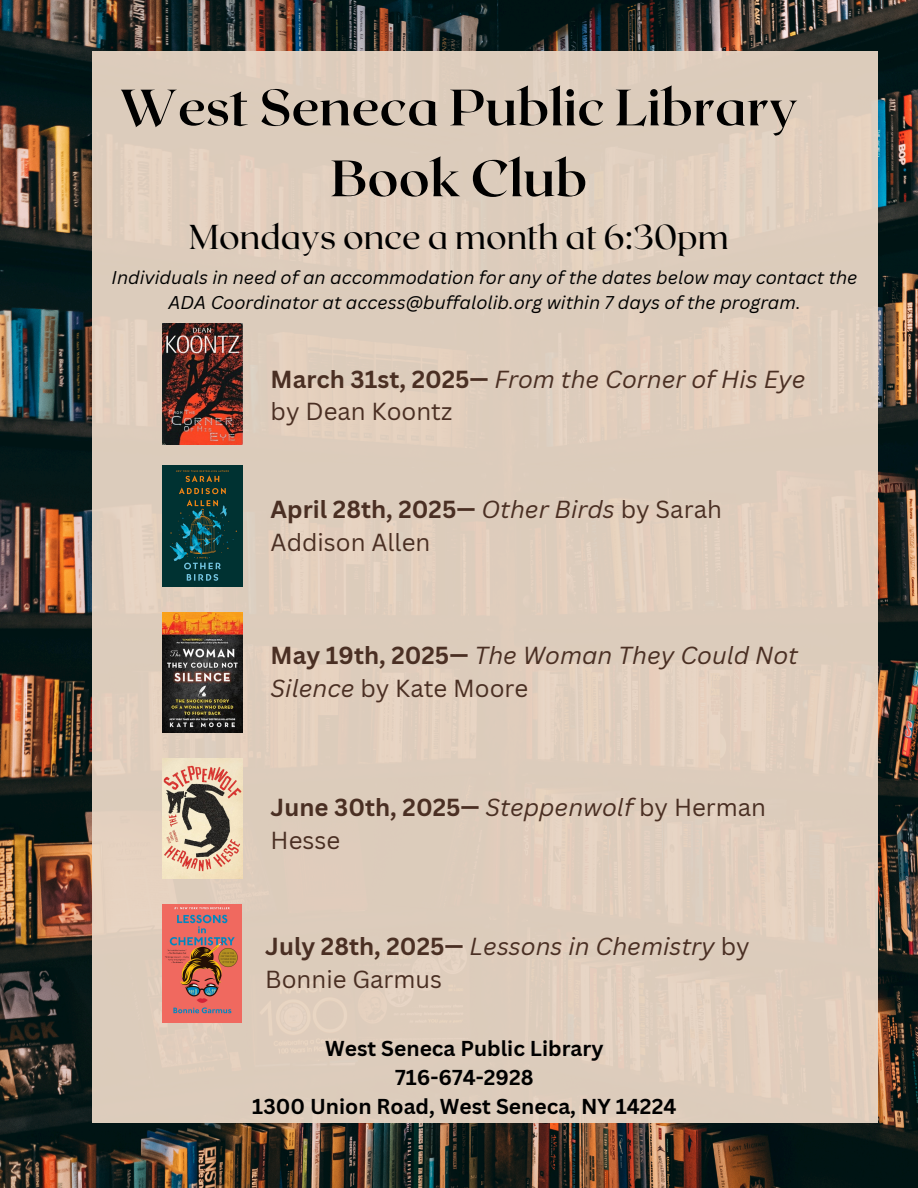
<style>
.page{position:relative;width:918px;height:1188px;background:#fff}
.page>*{position:absolute;margin:0;border:0;box-sizing:border-box;transform-origin:0 0}
.t1{font:700 51px/70.8px "Roxborough CF";color:#000;text-align:center}
.t2{font:34.5px "Roxborough CF";color:#000}
.t3{font:italic 24px/32.7px "Canva Sans";color:#4a2f23}
.t4{font:24px/32.7px "Canva Sans";color:#4a2f23}
.t5{font:700 24px/32.7px "Canva Sans";color:#4a2f23}
.t6{font:700 21px/29.2px "Canva Sans";color:#000;text-align:center}
.t7{font:italic 18px/24.8px "Canva Sans";color:#000;text-align:center}
.s1{font-weight:700;font-style:normal}
.s2{font-style:normal}
.s3{font-weight:700}
.s4{font-style:italic}
.s5{font-weight:400;font-style:italic}
.s6{font-weight:400}
</style>
<div class="page">
<img style="left:0;top:0;width:918px;height:1188px">
<div style="left:92px;top:52px;width:786px;height:1070px;background:#ddccbc"></div>
<img style="left:163px;top:323px;width:80px;height:122px">
<img style="left:163px;top:465px;width:80px;height:122px">
<img style="left:163px;top:612px;width:80px;height:121px">
<img style="left:163px;top:758px;width:80px;height:121px">
<img style="left:163px;top:904px;width:79px;height:118px">
<h1 class="t1" style="left:120px;top:70px;width:680px">West Seneca Public Library<br>Book Club</h1>
<h1 class="t2" style="left:189px;top:215px;width:541px">Mondays once a month at 6:30pm</h1>
<h2 class="t7" style="left:112px;top:265px;width:747px">Individuals in need of an accommodation for any of the dates below may contact the<br>ADA Coordinator at access@buffalolib.org within 7 days of the program.</h2>
<p class="t3" style="left:271px;top:362px;width:536px"><span class="s1">March 31st, 2025—</span> From the Corner of His Eye <span class="s2">by Dean Koontz</span></p>
<p class="t4" style="left:271px;top:493px;width:453px"><span class="s3">April 28th, 2025—</span> <span class="s4">Other Birds</span> by Sarah<br>Addison Allen</p>
<h2 class="t3" style="left:271px;top:639px;width:529px"><span class="s1">May 19th, 2025—</span> The Woman They Could Not<br>Silence <span class="s2">by Kate Moore</span></h2>
<p class="t5" style="left:271px;top:791px;width:497px">June 30th, 2025— <span class="s5">Steppenwolf</span> <span class="s6">by Herman<br>Hesse</span></p>
<h2 class="t3" style="left:265px;top:930px;width:486px"><span class="s1">July 28th, 2025—</span> Lessons in Chemistry <span class="s2">by<br>Bonnie Garmus</span></h2>
<p class="t6" style="left:252px;top:1033px;width:426px">West Seneca Public Library<br>716-674-2928<br>1300 Union Road, West Seneca, NY 14224</p>
</div>
